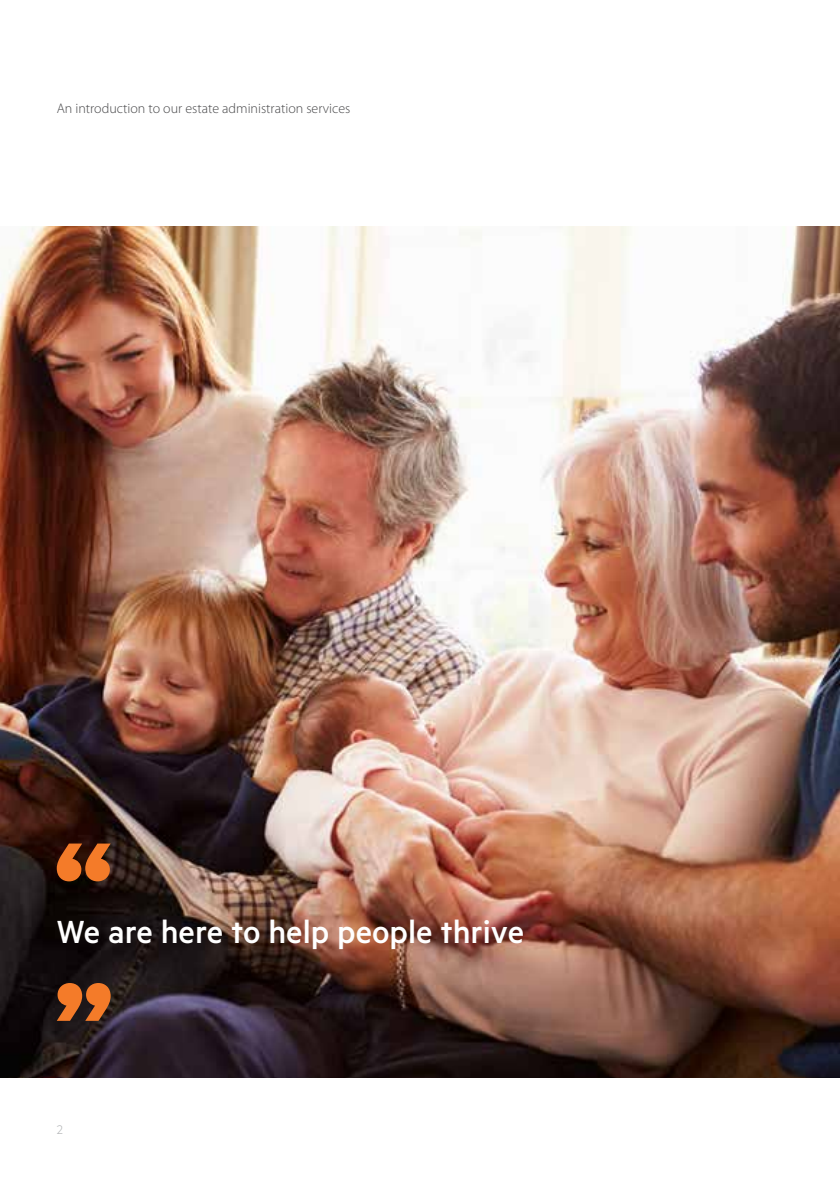
<style>
.page{position:relative;width:840px;height:1191px;background:#fff}
.page>*{position:absolute;margin:0;border:0;box-sizing:border-box;transform-origin:0 0}
.t1{font:500 36px "Metric";color:#fff}
.t2{font:300 14px "Myriad Pro";color:#48484a}
.t3{font:300 14px "Metric";color:#b2b4b6}
</style>
<div class="page">
<img style="left:0;top:227px;width:839px;height:850px">
<svg style="left:57px;top:843px;width:54px;height:38px;background:#ab551d"></svg>
<svg style="left:57px;top:983px;width:54px;height:37px;background:#a95823"></svg>
<p class="t2" style="left:57px;top:100px;width:295px">An introduction to our estate administration services</p>
<h1 class="t1" style="left:57px;top:911px;width:468px">We are here to help people thrive</h1>
<p class="t3" style="left:57px;top:1121px;width:8px">2</p>
</div>
